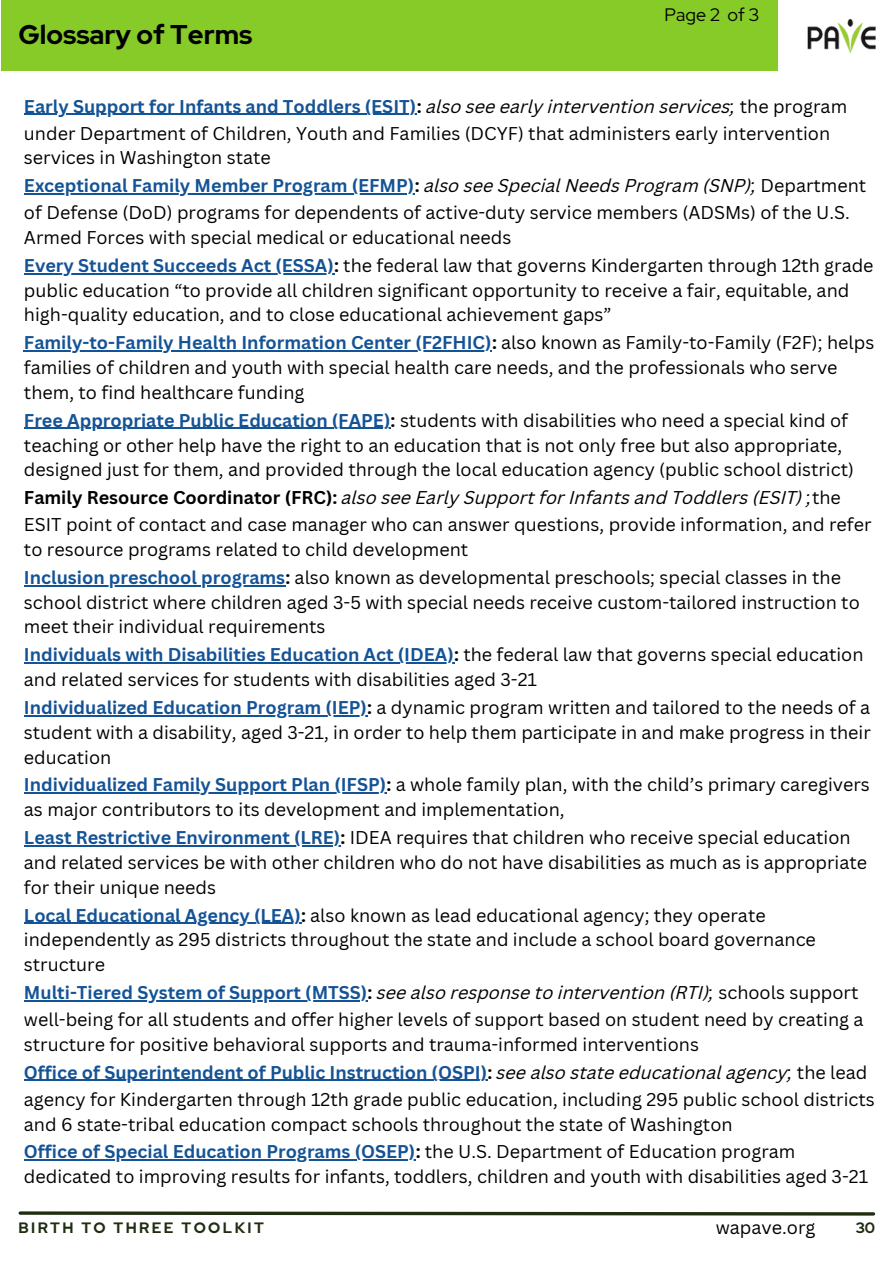
<style>
.page{position:relative;width:894px;height:1264px;background:#fff}
.page>*{position:absolute;margin:0;border:0;box-sizing:border-box;transform-origin:0 0}
.t1{font:700 27px "Red Hat Display";color:#000}
.t2{font:18px/24.8px "Canva Sans";color:#000}
.t3{font:18px "Red Hat Display";color:#000}
.t4{font:700 15px "Red Hat Display";letter-spacing:.16em;color:#202d10}
.s1{font-weight:700;color:#145396}
.s2{font-weight:700}
.s3{font-style:italic}
</style>
<div class="page">
<hr style="left:24px;top:350px;width:468px;height:1px;background:#145396">
<hr style="left:24px;top:662px;width:430px;height:1px;background:#145396">
<hr style="left:24px;top:585px;width:261px;height:1px;background:#145396">
<hr style="left:24px;top:273px;width:310px;height:1px;background:#145396">
<hr style="left:24px;top:845px;width:316px;height:1px;background:#145396">
<hr style="left:24px;top:715px;width:343px;height:1px;background:#145396">
<hr style="left:24px;top:792px;width:362px;height:1px;background:#145396">
<hr style="left:24px;top:922px;width:277px;height:1px;background:#145396">
<hr style="left:24px;top:1000px;width:343px;height:1px;background:#145396">
<hr style="left:24px;top:1079px;width:463px;height:1px;background:#145396">
<hr style="left:24px;top:1159px;width:391px;height:1px;background:#145396">
<hr style="left:24px;top:193px;width:390px;height:1px;background:#145396">
<hr style="left:24px;top:114px;width:392px;height:1px;background:#145396">
<svg style="left:18px;top:1211px;width:858px;height:5px;background:#68715d"></svg>
<div style="left:2px;top:0;width:775px;height:71px;background:#87cb28"></div>
<img style="left:807px;top:20px;width:68px;height:32px">
<hr style="left:24px;top:428px;width:366px;height:1px;background:#145396">
<p class="t1" style="left:18px;top:16px;width:235px">Glossary of Terms</p>
<p class="t3" style="left:664px;top:3px;width:96px">Page 2 of 3</p>
<p class="t2" style="left:24px;top:92px;width:824px;line-height:27px"><span class="s1">Early Support for Infants and Toddlers (ESIT)</span><span class="s2">:</span> <span class="s3">also see early intervention services;</span> the program under Department of Children, Youth and Families (DCYF) that administers early intervention</p>
<p class="t2" style="left:24px;top:144px;width:843px;line-height:27.5px">services in Washington state<br><span class="s1">Exceptional Family Member Program (EFMP)</span><span class="s2">:</span> <span class="s3">also see Special Needs Program (SNP);</span> Department of Defense (DoD) programs for dependents of active-duty service members (ADSMs) of the U.S.</p>
<p class="t2" style="left:24px;top:223px;width:850px;line-height:27.9px">Armed Forces with special medical or educational needs<br><span class="s1">Every Student Succeeds Act (ESSA)</span><span class="s2">:</span> the federal law that governs Kindergarten through 12th grade</p>
<p class="t2" style="left:24px;top:277px;width:826px">public education “to provide all children significant opportunity to receive a fair, equitable, and high-quality education, and to close educational achievement gaps”</p>
<p class="t2" style="left:24px;top:330px;width:851px"><span class="s1">Family-to-Family Health Information Center (F2FHIC)</span><span class="s2">:</span> also known as Family-to-Family (F2F); helps families of children and youth with special health care needs, and the professionals who serve them, to find healthcare funding</p>
<p class="t2" style="left:24px;top:407px;width:831px"><span class="s1">Free Appropriate Public Education (FAPE)</span><span class="s2">:</span> students with disabilities who need a special kind of teaching or other help have the right to an education that is not only free but also appropriate, designed just for them, and provided through the local education agency (public school district)</p>
<p class="t2" style="left:24px;top:484px;width:848px;line-height:27px"><span class="s2">Family Resource Coordinator (FRC):</span> <span class="s3">also see Early Support for Infants and Toddlers (ESIT) ;</span>the<br>ESIT point of contact and case manager who can answer questions, provide information, and refer</p>
<p class="t2" style="left:24px;top:535px;width:818px;line-height:27.9px">to resource programs related to child development<br><span class="s1">Inclusion preschool programs</span><span class="s2">:</span> also known as developmental preschools; special classes in the</p>
<p class="t2" style="left:24px;top:589px;width:837px">school district where children aged 3-5 with special needs receive custom-tailored instruction to meet their individual requirements</p>
<p class="t2" style="left:24px;top:642px;width:840px"><span class="s1">Individuals with Disabilities Education Act (IDEA)</span><span class="s2">:</span> the federal law that governs special education and related services for students with disabilities aged 3-21</p>
<p class="t2" style="left:24px;top:694px;width:848px;text-align:justify"><span class="s1">Individualized Education Program (IEP)</span><span class="s2">:</span> a dynamic program written and tailored to the needs of a student with a disability, aged 3-21, in order to help them participate in and make progress in their education</p>
<p class="t2" style="left:24px;top:772px;width:847px"><span class="s1">Individualized Family Support Plan (IFSP)</span><span class="s2">:</span> a whole family plan, with the child’s primary caregivers as major contributors to its development and implementation,</p>
<p class="t2" style="left:24px;top:824px;width:844px"><span class="s1">Least Restrictive Environment (LRE)</span><span class="s2">:</span> IDEA requires that children who receive special education and related services be with other children who do not have disabilities as much as is appropriate for their unique needs</p>
<p class="t2" style="left:24px;top:902px;width:793px"><span class="s1">Local Educational Agency (LEA)</span><span class="s2">:</span> also known as lead educational agency; they operate independently as 295 districts throughout the state and include a school board governance</p>
<p class="t2" style="left:24px;top:950px;width:840px;line-height:27.5px">structure<br><span class="s1">Multi-Tiered System of Support (MTSS)</span><span class="s2">:</span> <span class="s3">see also response to intervention (RTI);</span> schools support well-being for all students and offer higher levels of support based on student need by creating a</p>
<p class="t2" style="left:24px;top:1030px;width:852px;line-height:27.5px">structure for positive behavioral supports and trauma-informed interventions<br><span class="s1">Office of Superintendent of Public Instruction (OSPI)</span><span class="s2">:</span> <span class="s3">see also state educational agency;</span> the lead agency for Kindergarten through 12th grade public education, including 295 public school districts</p>
<p class="t2" style="left:24px;top:1109px;width:772px;line-height:27.9px">and 6 state-tribal education compact schools throughout the state of Washington<br><span class="s1">Office of Special Education Programs (OSEP)</span><span class="s2">:</span> the U.S. Department of Education program</p>
<p class="t2" style="left:24px;top:1163px;width:845px">dedicated to improving results for infants, toddlers, children and youth with disabilities aged 3-21</p>
<p class="t4" style="left:18px;top:1218px;width:247px">BIRTH TO THREE TOOLKIT</p>
<p class="t2" style="left:715px;top:1214px;width:101px">wapave.org</p>
<p class="t4" style="left:855px;top:1218px;width:21px">30</p>
</div>
